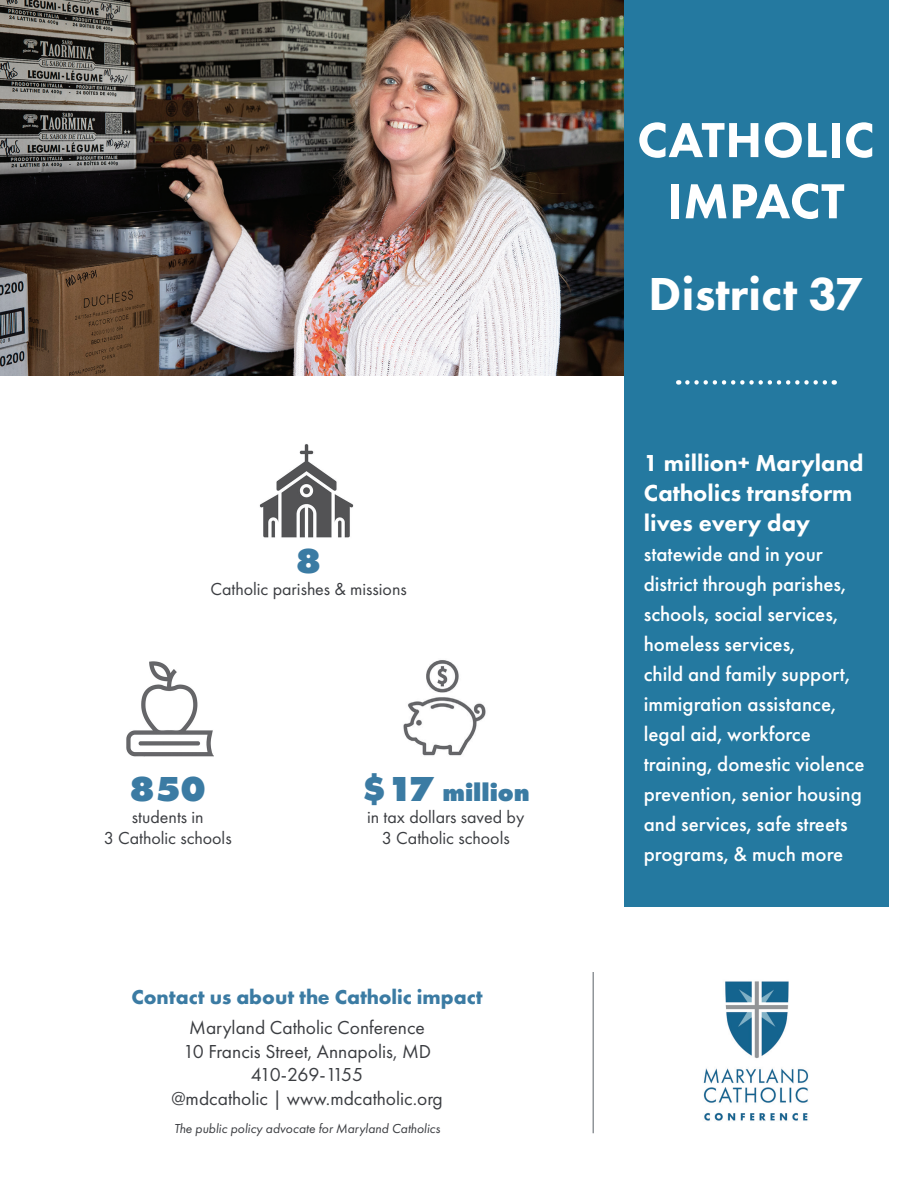
<style>
.page{position:relative;width:918px;height:1188px;background:#fff}
.page>*{position:absolute;margin:0;border:0;box-sizing:border-box;transform-origin:0 0}
.t1{font:800 51px/61.2px "Futura PT";letter-spacing:.01em;color:#fff;text-align:center}
.t2{font:800 48px "Futura PT";color:#fff}
.t3{font:800 36px "Futura PT";color:#3b7ba3}
.t4{font:800 25.5px "Futura PT";color:#3b7ba3}
.t5{font:800 24px/30px "Futura PT";color:#fff}
.t6{font:500 21px/30px "Futura PT";color:#fff}
.t7{font:700 21px "Futura PT";color:#3b7ba3}
.t8{font:19.5px/23.4px "Futura PT";color:#3b3d41;text-align:center}
.t9{font:18px/21.6px "Futura PT";color:#3b3d41;text-align:center}
.t10{font:italic 13.5px "Futura PT";color:#3b3d41}
.s1{font-size:36px}
</style>
<div class="page">
<div style="left:624px;top:0;width:264px;height:907px;background:#2479a0"></div>
<svg style="left:687px;top:380px;width:148px;height:5px"></svg>
<img style="left:259px;top:444px;width:95px;height:94px">
<img style="left:126px;top:661px;width:88px;height:96px">
<img style="left:403px;top:660px;width:83px;height:96px">
<img style="left:0;top:0;width:624px;height:375px">
<hr style="left:593px;top:972px;width:1px;height:161px;background:#909599">
<img style="left:703px;top:981px;width:106px;height:140px">
<h3 class="t3" style="left:296px;top:545px;width:27px">8</h3>
<p class="t9" style="left:211px;top:580px;width:198px">Catholic parishes &amp; missions</p>
<h3 class="t3" style="left:130px;top:773px;width:78px">850</h3>
<p class="t9" style="left:104px;top:807px;width:129px">students in<br>3 Catholic schools</p>
<p class="t4" style="left:362px;top:781px;width:170px"><span class="s1">$17</span> million</p>
<p class="t9" style="left:367px;top:807px;width:159px">in tax dollars saved by<br>3 Catholic schools</p>
<p class="t7" style="left:131px;top:989px;width:353px">Contact us about the Catholic impact</p>
<p class="t8" style="left:171px;top:1018px;width:273px">Maryland Catholic Conference<br>10 Francis Street, Annapolis, MD<br>410-269-1155<br>@mdcatholic | www.mdcatholic.org</p>
<p class="t10" style="left:174px;top:1123px;width:268px">The public policy advocate for Maryland Catholics</p>
<h1 class="t1" style="left:637px;top:114px;width:239px">CATHOLIC<br>IMPACT</h1>
<h2 class="t2" style="left:649px;top:274px;width:216px">District 37</h2>
<p class="t5" style="left:644px;top:450px;width:221px">1 million+ Maryland<br>Catholics transform lives every day</p>
<p class="t6" style="left:644px;top:540px;width:222px">statewide and in your district through parishes, schools, social services, homeless services,<br>child and family support, immigration assistance, legal aid, workforce training, domestic violence prevention, senior housing and services, safe streets programs, &amp; much more</p>
</div>
